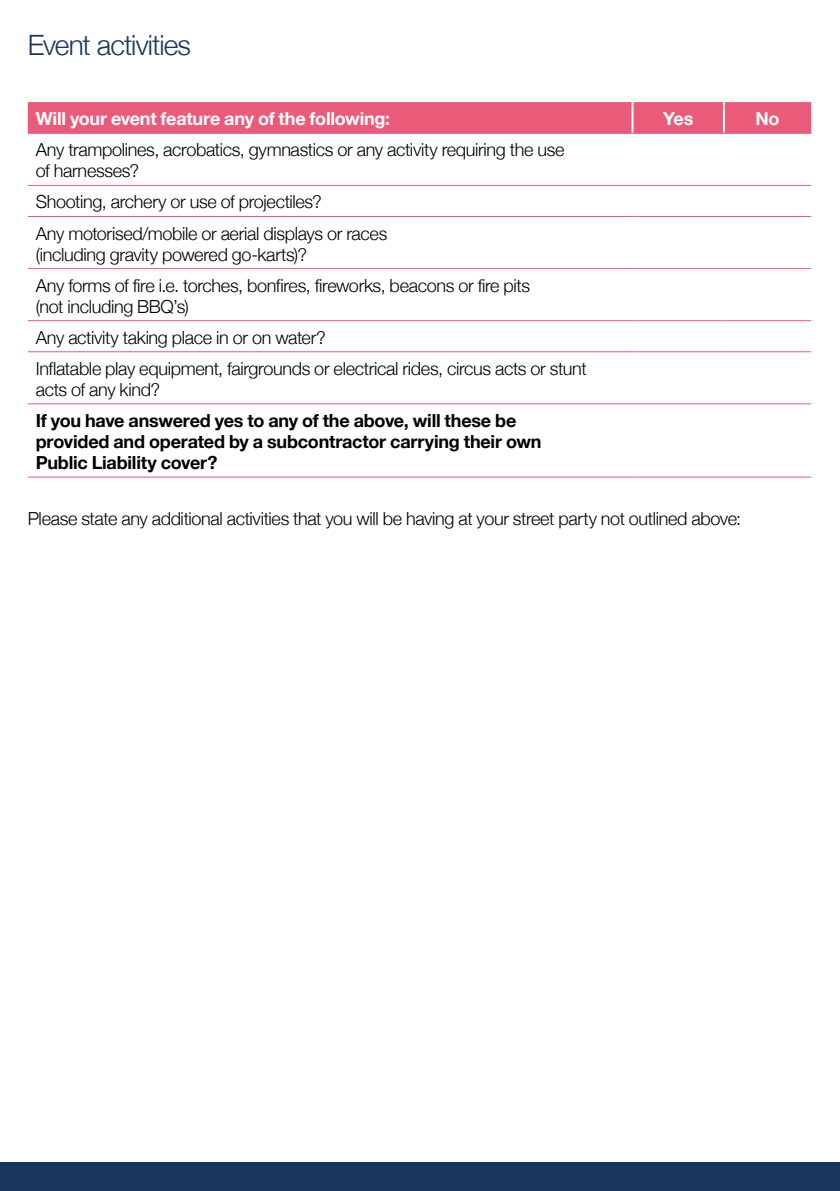
<style>
.page{position:relative;width:840px;height:1191px;background:#fff}
.page>*{position:absolute;margin:0;border:0;box-sizing:border-box;transform-origin:0 0}
.t1{font:300 28px "Helvetica Neue";letter-spacing:-.035em;color:#19365e}
.t2{font:300 18px/31px "Helvetica Neue";letter-spacing:-.02em;color:#000}
.t3{font:700 18px/21px "Helvetica Neue";letter-spacing:-.01em;color:#000}
.t4{font:700 18px "Helvetica Neue";letter-spacing:-.015em;color:#fff}
</style>
<div class="page">
<div style="left:0;top:1162px;width:839px;height:29px;background:#19365e"></div>
<div style="left:28px;top:102px;width:782px;height:31px;background:#eb5a78"></div>
<hr style="left:631px;top:102px;width:2px;height:31px;background:#fff">
<hr style="left:722px;top:102px;width:2px;height:31px;background:#fff">
<hr style="left:28px;top:133px;width:604px;height:1px;background:#eb5a78">
<hr style="left:632px;top:133px;width:91px;height:1px;background:#eb5a78">
<hr style="left:723px;top:133px;width:87px;height:1px;background:#eb5a78">
<hr style="left:28px;top:185px;width:604px;height:1px;background:#eb5a78">
<hr style="left:632px;top:185px;width:91px;height:1px;background:#eb5a78">
<hr style="left:723px;top:185px;width:87px;height:1px;background:#eb5a78">
<hr style="left:28px;top:216px;width:604px;height:1px;background:#eb5a78">
<hr style="left:632px;top:216px;width:91px;height:1px;background:#eb5a78">
<hr style="left:723px;top:216px;width:87px;height:1px;background:#eb5a78">
<hr style="left:28px;top:268px;width:604px;height:1px;background:#eb5a78">
<hr style="left:632px;top:268px;width:91px;height:1px;background:#eb5a78">
<hr style="left:723px;top:268px;width:87px;height:1px;background:#eb5a78">
<hr style="left:28px;top:320px;width:604px;height:1px;background:#eb5a78">
<hr style="left:632px;top:320px;width:91px;height:1px;background:#eb5a78">
<hr style="left:723px;top:320px;width:87px;height:1px;background:#eb5a78">
<hr style="left:28px;top:351px;width:604px;height:1px;background:#eb5a78">
<hr style="left:632px;top:351px;width:91px;height:1px;background:#eb5a78">
<hr style="left:723px;top:351px;width:87px;height:1px;background:#eb5a78">
<hr style="left:28px;top:403px;width:604px;height:1px;background:#eb5a78">
<hr style="left:632px;top:403px;width:91px;height:1px;background:#eb5a78">
<hr style="left:723px;top:403px;width:87px;height:1px;background:#eb5a78">
<hr style="left:28px;top:476px;width:604px;height:1px;background:#eb5a78">
<hr style="left:632px;top:476px;width:91px;height:1px;background:#eb5a78">
<hr style="left:723px;top:476px;width:87px;height:1px;background:#eb5a78">
<h1 class="t1" style="left:28px;top:23px;width:165px">Event activities</h1>
<p class="t4" style="left:36px;top:105px;width:356px">Will your event feature any of the following:</p>
<p class="t4" style="left:662px;top:105px;width:32px">Yes</p>
<p class="t4" style="left:755px;top:105px;width:26px">No</p>
<p class="t2" style="left:36px;top:138px;width:529px;line-height:21px">Any trampolines, acrobatics, gymnastics or any activity requiring the use of harnesses?</p>
<p class="t2" style="left:36px;top:185px;width:353px">Shooting, archery or use of projectiles?<br>Any motorised/mobile or aerial displays or races</p>
<p class="t2" style="left:36px;top:237px;width:495px">(including gravity powered go-karts)?<br>Any forms of fire i.e. torches, bonfires, fireworks, beacons or fire pits</p>
<p class="t2" style="left:36px;top:289px;width:552px">(not including BBQ’s)<br>Any activity taking place in or on water?<br>Inflatable play equipment, fairgrounds or electrical rides, circus acts or stunt</p>
<p class="t2" style="left:36px;top:372px;width:126px">acts of any kind?</p>
<p class="t3" style="left:36px;top:410px;width:507px">If you have answered yes to any of the above, will these be provided and operated by a subcontractor carrying their own<br>Public Liability cover?</p>
<p class="t2" style="left:28px;top:501px;width:714px">Please state any additional activities that you will be having at your street party not outlined above:</p>
</div>
